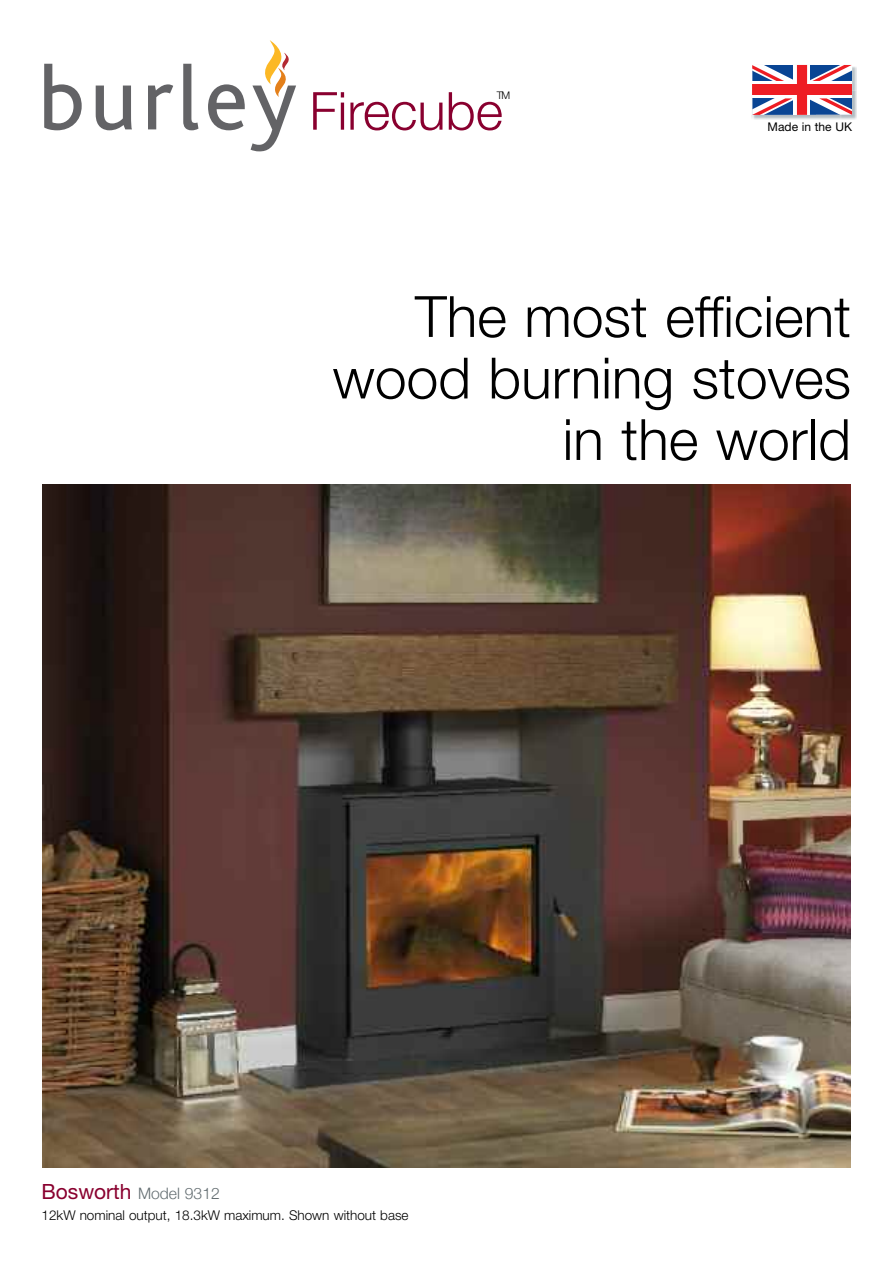
<style>
.page{position:relative;width:893px;height:1263px;background:#fff}
.page>*{position:absolute;margin:0;border:0;box-sizing:border-box;transform-origin:0 0}
.t1{font:300 57px/61.5px "Helvetica Neue";color:#000;text-align:right}
.t2{font:300 52.5px "Helvetica Neue";color:#89002f}
.t3{font:300 15.75px "Helvetica Neue";color:#636d71}
.t4{font:300 13.5px "Helvetica Neue";color:#000}
.t5{font:12px "Helvetica Neue";color:#000}
.t6{font:300 10.5px "Helvetica Neue";color:#000}
.s1{font-weight:400;font-size:21px;color:#89002f}
</style>
<div class="page">
<svg style="left:44px;top:64px;width:38px;height:66px"></svg>
<svg style="left:96px;top:86px;width:36px;height:44px"></svg>
<svg style="left:148px;top:84px;width:25px;height:45px"></svg>
<svg style="left:183px;top:64px;width:15px;height:66px"></svg>
<svg style="left:208px;top:84px;width:37px;height:46px"></svg>
<svg style="left:251px;top:40px;width:45px;height:111px"></svg>
<img style="left:43px;top:485px;width:807px;height:683px">
<img style="left:752px;top:116px;width:15px;height:3px">
<svg style="left:752px;top:65px;width:104px;height:51px"></svg>
<img style="left:840px;top:91px;width:16px;height:24px">
<img style="left:767px;top:115px;width:89px;height:4px">
<p class="t6" style="left:497px;top:92px;width:15px">TM</p>
<h2 class="t2" style="left:309px;top:92px;width:195px">Firecube</h2>
<p class="t5" style="left:768px;top:122px;width:86px">Made in the UK</p>
<h1 class="t1" style="left:333px;top:291px;width:520px">The most efficient wood burning stoves in the world</h1>
<p class="t3" style="left:41px;top:1184px;width:180px"><span class="s1">Bosworth</span> Model 9312</p>
<p class="t4" style="left:42px;top:1210px;width:368px">12kW nominal output, 18.3kW maximum. Shown without base</p>
</div>
